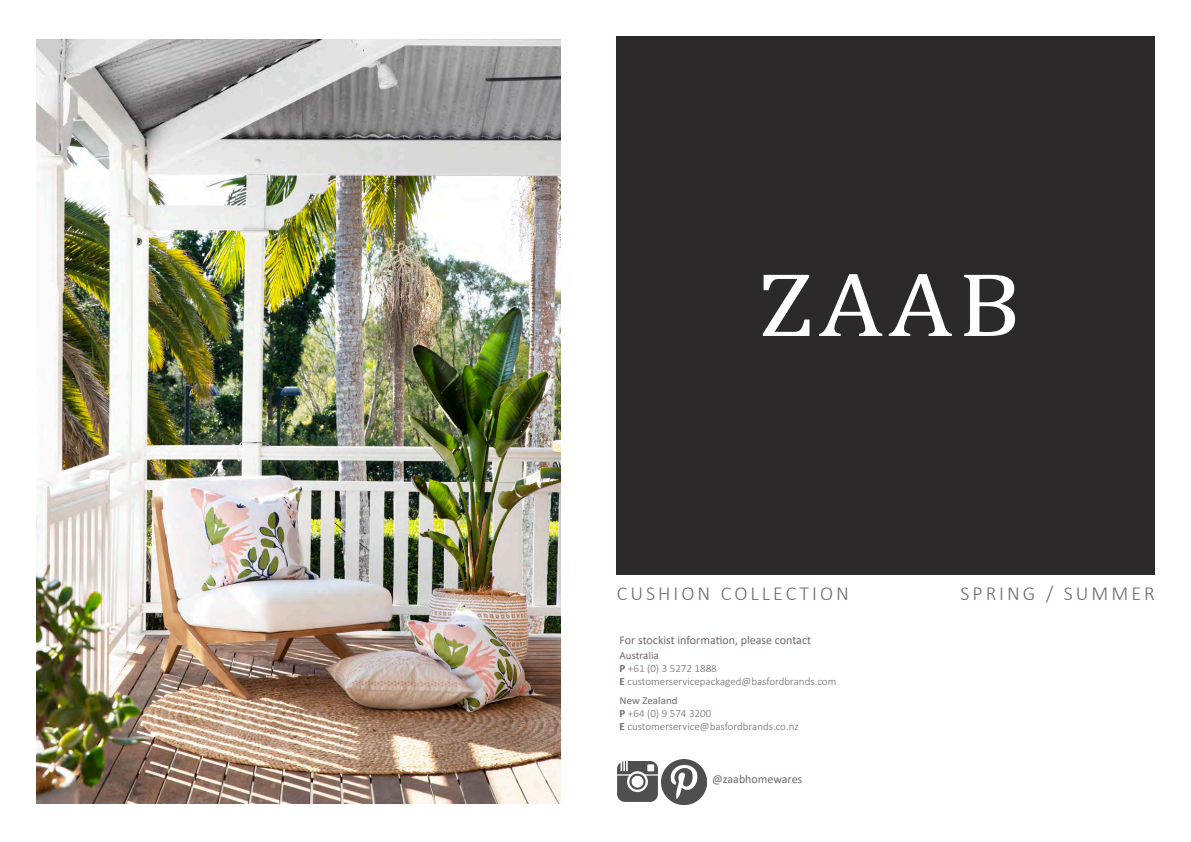
<style>
.page{position:relative;width:1191px;height:842px;background:#fff}
.page>*{position:absolute;margin:0;border:0;box-sizing:border-box;transform-origin:0 0}
.t1{font:300 20px "Calibri";letter-spacing:.15em;color:#73686c}
.Paragraph_Style_3{font:12px "Calibri";color:#73686c}
.Paragraph_Style_3-2{font:300 11px "Calibri";color:#73686c}
.Paragraph_Style_3-3{font:11px "Calibri";color:#73686c}
.Paragraph_Style_3-4{font:10.6px "Calibri";color:#73686c;scale:1.04 1}
.s1{font-weight:700}
</style>
<div class="page">
<img style="left:36px;top:39px;width:524px;height:765px">
<div style="left:617px;top:36px;width:538px;height:538px;background:#2b292a"></div>
<svg style="left:763px;top:275px;width:46px;height:61px"></svg>
<svg style="left:819px;top:274px;width:63px;height:62px"></svg>
<svg style="left:888px;top:274px;width:64px;height:62px"></svg>
<svg style="left:964px;top:275px;width:51px;height:61px"></svg>
<img style="left:617px;top:761px;width:40px;height:40px">
<img style="left:661px;top:759px;width:45px;height:45px">
<p class="t1" style="left:617px;top:581px;width:234px">CUSHION COLLECTION</p>
<p class="t1" style="left:960px;top:581px;width:196px">SPRING / SUMMER</p>
<p class="Paragraph_Style_3" style="left:619px;top:632px;width:193px">For stockist information, please contact</p>
<p class="Paragraph_Style_3-3" style="left:619px;top:648px;width:41px">Australia</p>
<p class="Paragraph_Style_3-2" style="left:619px;top:662px;width:99px"><span class="s1">P</span> +61 (0) 3 5272 1888</p>
<p class="Paragraph_Style_3-2" style="left:619px;top:675px;width:218px"><span class="s1">E</span> customerservicepackaged@basfordbrands.com</p>
<p class="Paragraph_Style_3-4" style="left:619px;top:694px;width:57px">New Zealand</p>
<p class="Paragraph_Style_3-2" style="left:619px;top:707px;width:93px"><span class="s1">P</span> +64 (0) 9 574 3200</p>
<p class="Paragraph_Style_3-2" style="left:619px;top:720px;width:181px"><span class="s1">E</span> customerservice@basfordbrands.co.nz</p>
<p class="Paragraph_Style_3" style="left:712px;top:771px;width:92px">@zaabhomewares</p>
</div>
